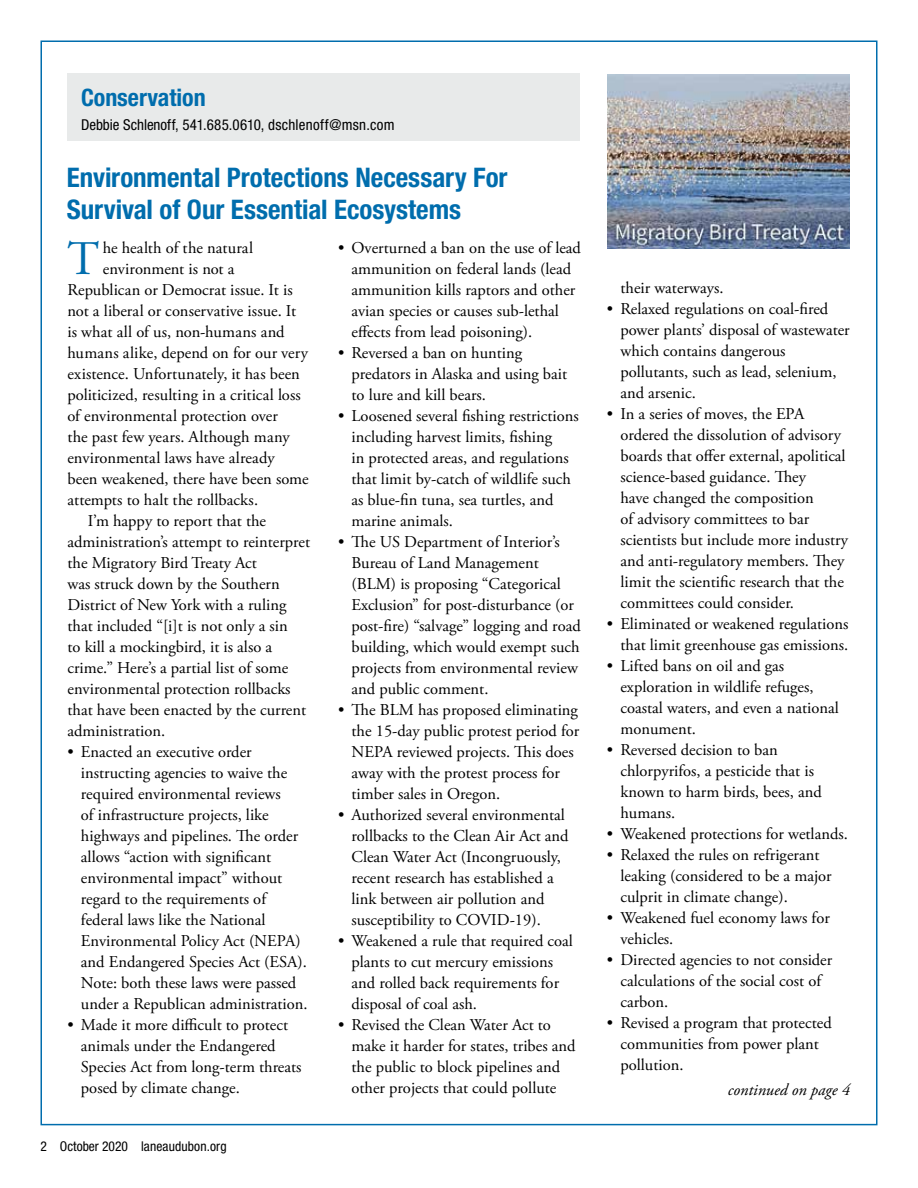
<style>
.page{position:relative;width:918px;height:1188px;background:#fff}
.page>*{position:absolute;margin:0;border:0;box-sizing:border-box;transform-origin:0 0}
.t1{font:48.15px "Adobe Garamond Pro";color:#006dad}
.t2{font:700 condensed 27px/31.5px "Helvetica Neue LT Std";color:#006dad}
.t3{font:700 condensed 24px "Helvetica Neue LT Std";color:#006dad}
.t4{font:16.5px/21px "Adobe Garamond Pro";color:#000}
.t5{font:italic 16.5px "Adobe Garamond Pro";color:#000}
.t6{font:condensed 15px "Helvetica Neue LT Std";letter-spacing:.015em;color:#000}
.t7{font:condensed 13.5px "Helvetica Neue LT Std";letter-spacing:.01em;color:#000}
</style>
<div class="page">
<img style="left:608px;top:74px;width:241px;height:175px">
<div style="left:68px;top:74px;width:512px;height:67px;background:#e8eaea"></div>
<h3 class="t3" style="left:81px;top:83px;width:126px">Conservation</h3>
<p class="t6" style="left:81px;top:116px;width:315px">Debbie Schlenoff, 541.685.0610, dschlenoff@msn.com</p>
<h2 class="t2" style="left:67px;top:161px;width:442px">Environmental Protections Necessary For<br>Survival of Our Essential Ecosystems</h2>
<p class="t4" style="left:352px;top:238px;width:231px;text-indent:-13px">• Overturned a ban on the use of lead ammunition on federal lands (lead ammunition kills raptors and other avian species or causes sub-lethal effects from lead poisoning).</p>
<p class="t4" style="left:352px;top:343px;width:217px;text-indent:-13px">• Reversed a ban on hunting predators in Alaska and using bait to lure and kill bears.</p>
<p class="t4" style="left:352px;top:406px;width:229px;text-indent:-13px">• Loosened several fishing restrictions including harvest limits, fishing<br>in protected areas, and regulations that limit by-catch of wildlife such as blue-fin tuna, sea turtles, and marine animals.</p>
<p class="t4" style="left:352px;top:532px;width:231px;text-indent:-13px">• The US Department of Interior’s<br>Bureau of Land Management (BLM) is proposing “Categorical<br>Exclusion” for post-disturbance (or post-fire) “salvage” logging and road building, which would exempt such projects from environmental review and public comment.</p>
<p class="t4" style="left:352px;top:700px;width:229px;text-indent:-13px">• The BLM has proposed eliminating the 15-day public protest period for<br>NEPA reviewed projects. This does away with the protest process for timber sales in Oregon.</p>
<p class="t4" style="left:352px;top:805px;width:219px;text-indent:-13px">• Authorized several environmental rollbacks to the Clean Air Act and Clean Water Act (Incongruously, recent research has established a link between air pollution and susceptibility to COVID-19).</p>
<p class="t4" style="left:352px;top:931px;width:223px;text-indent:-13px">• Weakened a rule that required coal plants to cut mercury emissions and rolled back requirements for disposal of coal ash.</p>
<p class="t4" style="left:352px;top:1015px;width:226px;text-indent:-13px">• Revised the Clean Water Act to make it harder for states, tribes and the public to block pipelines and other projects that could pollute</p>
<h1 class="t1" style="left:67px;top:230px;width:33px">T</h1>
<p class="t4" style="left:103px;top:238px;width:152px">he health of the natural</p>
<p class="t4" style="left:103px;top:259px;width:133px">environment is not a</p>
<p class="t4" style="left:67px;top:280px;width:227px">Republican or Democrat issue. It is</p>
<p class="t4" style="left:67px;top:301px;width:230px">not a liberal or conservative issue. It</p>
<p class="t4" style="left:67px;top:322px;width:219px">is what all of us, non-humans and</p>
<p class="t4" style="left:67px;top:343px;width:242px">humans alike, depend on for our very</p>
<p class="t4" style="left:67px;top:364px;width:234px">existence. Unfortunately, it has been</p>
<p class="t4" style="left:67px;top:385px;width:235px">politicized, resulting in a critical loss</p>
<p class="t4" style="left:67px;top:406px;width:212px">of environmental protection over</p>
<p class="t4" style="left:67px;top:427px;width:224px">the past few years. Although many</p>
<p class="t4" style="left:67px;top:448px;width:209px">environmental laws have already</p>
<p class="t4" style="left:67px;top:469px;width:243px">been weakened, there have been some</p>
<p class="t4" style="left:67px;top:490px;width:192px">attempts to halt the rollbacks.</p>
<p class="t4" style="left:88px;top:511px;width:180px">I’m happy to report that the</p>
<p class="t4" style="left:67px;top:532px;width:244px">administration’s attempt to reinterpret</p>
<p class="t4" style="left:67px;top:553px;width:191px">the Migratory Bird Treaty Act</p>
<p class="t4" style="left:67px;top:574px;width:214px">was struck down by the Southern</p>
<p class="t4" style="left:67px;top:595px;width:220px">District of New York with a ruling</p>
<p class="t4" style="left:67px;top:616px;width:222px">that included “[i]t is not only a sin</p>
<p class="t4" style="left:67px;top:637px;width:206px">to kill a mockingbird, it is also a</p>
<p class="t4" style="left:67px;top:658px;width:222px">crime.” Here’s a partial list of some</p>
<p class="t4" style="left:67px;top:679px;width:225px">environmental protection rollbacks</p>
<p class="t4" style="left:67px;top:700px;width:240px">that have been enacted by the current</p>
<p class="t4" style="left:67px;top:721px;width:99px">administration.</p>
<p class="t4" style="left:81px;top:742px;width:228px;text-indent:-13px">• Enacted an executive order instructing agencies to waive the required environmental reviews<br>of infrastructure projects, like highways and pipelines. The order allows “action with significant environmental impact” without regard to the requirements of federal laws like the National<br>Environmental Policy Act (NEPA) and Endangered Species Act (ESA).<br>Note: both these laws were passed under a Republican administration.</p>
<p class="t4" style="left:81px;top:1015px;width:222px;text-indent:-13px">• Made it more difficult to protect animals under the Endangered<br>Species Act from long-term threats posed by climate change.</p>
<p class="t7" style="left:40px;top:1138px;width:188px">2 October 2020 laneaudubon.org</p>
<p class="t4" style="left:620px;top:278px;width:105px">their waterways.</p>
<p class="t4" style="left:620px;top:299px;width:231px;text-indent:-13px">• Relaxed regulations on coal-fired power plants’ disposal of wastewater which contains dangerous pollutants, such as lead, selenium, and arsenic.</p>
<p class="t4" style="left:620px;top:404px;width:229px;text-indent:-13px">• In a series of moves, the EPA ordered the dissolution of advisory boards that offer external, apolitical science-based guidance. They<br>have changed the composition<br>of advisory committees to bar scientists but include more industry and anti-regulatory members. They limit the scientific research that the committees could consider.</p>
<p class="t4" style="left:607px;top:614px;width:243px;text-align:right">• Eliminated or weakened regulations that limit greenhouse gas emissions.</p>
<p class="t4" style="left:620px;top:656px;width:220px;text-indent:-13px">• Lifted bans on oil and gas exploration in wildlife refuges, coastal waters, and even a national monument.</p>
<p class="t4" style="left:620px;top:740px;width:203px;text-indent:-13px">• Reversed decision to ban chlorpyrifos, a pesticide that is known to harm birds, bees, and humans.</p>
<p class="t4" style="left:607px;top:824px;width:242px">• Weakened protections for wetlands.</p>
<p class="t4" style="left:620px;top:845px;width:213px;text-indent:-13px">• Relaxed the rules on refrigerant leaking (considered to be a major culprit in climate change).</p>
<p class="t4" style="left:620px;top:908px;width:211px;text-indent:-13px">• Weakened fuel economy laws for vehicles.</p>
<p class="t4" style="left:620px;top:950px;width:213px;text-indent:-13px">• Directed agencies to not consider calculations of the social cost of carbon.</p>
<p class="t4" style="left:620px;top:1013px;width:213px;text-indent:-13px">• Revised a program that protected communities from power plant pollution.</p>
<p class="t5" style="left:728px;top:1080px;width:124px">continued on page 4</p>
</div>
